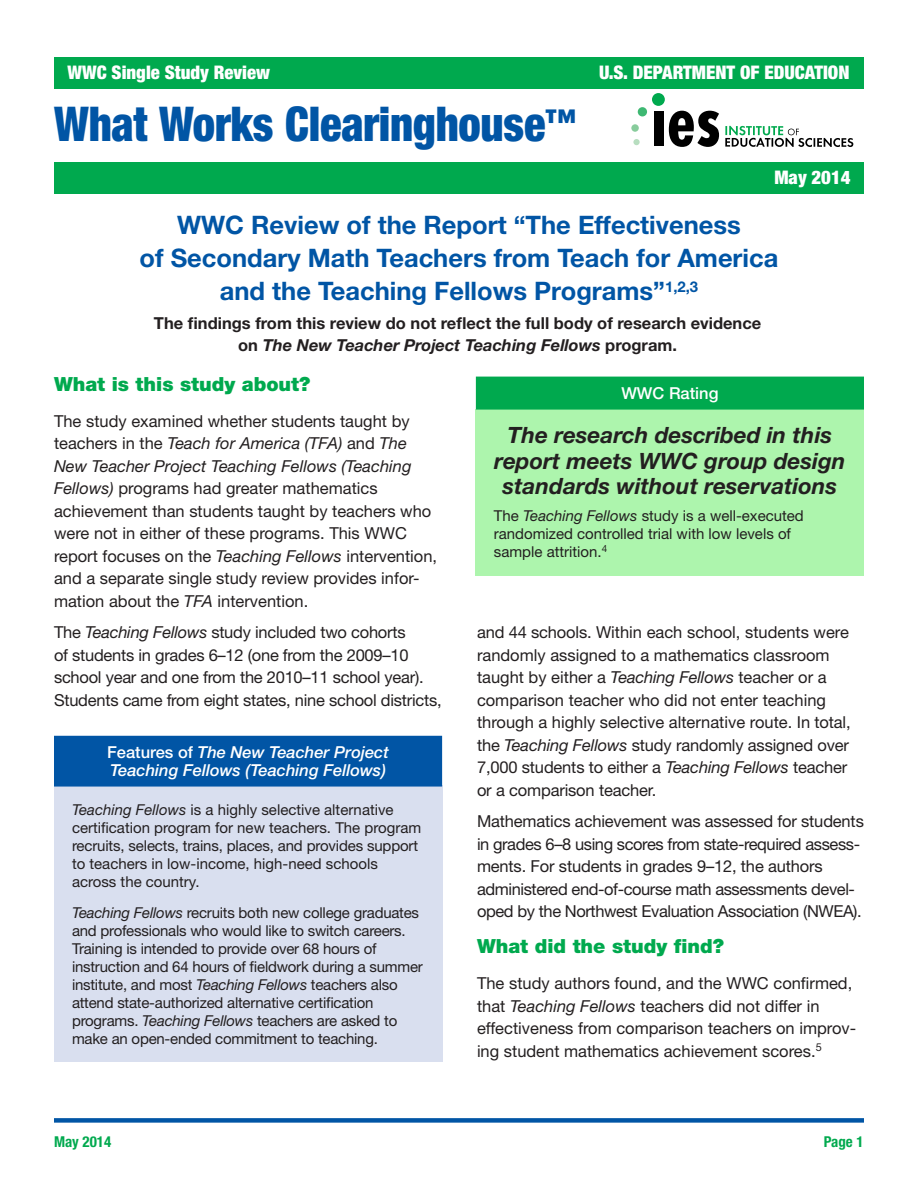
<style>
.page{position:relative;width:918px;height:1188px;background:#fff}
.page>*{position:absolute;margin:0;border:0;box-sizing:border-box;transform-origin:0 0}
.t1{font:900 condensed 48px "Helvetica Neue LT Std";letter-spacing:-.005em;color:#0155a5;scale:.93 1}
.main_headline{font:700 25.5px/33px "Helvetica Neue LT Std";color:#0155a5;text-align:center}
.Box_A_Head{font:italic 700 22.5px/25.5px "Helvetica Neue LT Std";color:#231f20;text-align:center}
.Green_Head{font:900 19.5px "Helvetica Neue LT Std";color:#00a94e}
.banner_headlines{font:900 condensed 18.75px "Helvetica Neue LT Std";color:#fff}
.body_text{font:16.5px/22.5px "Helvetica Neue LT Std";color:#231f20}
.body_text-2{font:16.5px/22.5px "Helvetica Neue LT Std";letter-spacing:-.025em;color:#231f20}
.Subtext{font:700 16.5px/22.5px "Helvetica Neue LT Std";color:#231f20;text-align:center}
.Box_Head{font:italic 500 16.5px/18px "Helvetica Neue LT Std";color:#fff}
.Box_Head-2{font:500 16.5px "Helvetica Neue LT Std";color:#fff}
.Box_text{font:15px/18px "Helvetica Neue LT Std";letter-spacing:-.015em;color:#231f20}
.Page_number{font:700 condensed 15px "Helvetica Neue LT Std";color:#00a94e}
.s1{font-style:italic}
.s2{font-style:normal}
</style>
<div class="page">
<div style="left:54px;top:1118px;width:810px;height:5px;background:#0155a5"></div>
<div style="left:54px;top:57px;width:810px;height:31px;background:#00a94e"></div>
<div style="left:54px;top:162px;width:810px;height:32px;background:#00a94e"></div>
<div style="left:638px;top:107px;width:9px;height:9px;background:#3eb872;border-radius:50%"></div>
<div style="left:631px;top:124px;width:8px;height:8px;background:#88cc9c;border-radius:50%"></div>
<div style="left:633px;top:139px;width:7px;height:6px;background:#b8dec0;border-radius:50%"></div>
<div style="left:652px;top:93px;width:13px;height:13px;background:#00a94e;border-radius:50%"></div>
<div style="left:654px;top:111px;width:10px;height:35px;background:#000"></div>
<svg style="left:669px;top:111px;width:50px;height:36px"></svg>
<svg style="left:725px;top:126px;width:128px;height:21px"></svg>
<div style="left:476px;top:409px;width:388px;height:166px;background:#adf5ad"></div>
<div style="left:477px;top:377px;width:386px;height:32px;background:#00a94e"></div>
<div style="left:476px;top:377px;width:388px;height:33px;border:2px solid #00a94e"></div>
<div style="left:54px;top:786px;width:388px;height:276px;background:#d9dfef"></div>
<div style="left:55px;top:737px;width:386px;height:49px;background:#0155a5"></div>
<div style="left:54px;top:736px;width:388px;height:51px;border:2px solid #0155a5"></div>
<p class="banner_headlines" style="left:68px;top:61px;width:204px">WWC Single Study Review</p>
<p class="banner_headlines" style="left:599px;top:61px;width:252px">U.S. DEPARTMENT OF EDUCATION</p>
<h1 class="t1" style="left:54px;top:94px;width:563px">What Works Clearinghouse<sup>™</sup></h1>
<p class="banner_headlines" style="left:774px;top:166px;width:78px">May 2014</p>
<p class="main_headline" style="left:140px;top:207px;width:640px">WWC Review of the Report “The Effectiveness<br>of Secondary Math Teachers from Teach for America and the Teaching Fellows Programs”<sup>1,2,3</sup></p>
<p class="Subtext" style="left:154px;top:311px;width:609px">The findings from this review do not reflect the full body of research evidence on <span class="s1">The New Teacher Project Teaching Fellows</span> program.</p>
<p class="Green_Head" style="left:54px;top:372px;width:258px">What is this study about?</p>
<p class="body_text" style="left:54px;top:409px;width:385px">The study examined whether students taught by teachers in the <span class="s1">Teach for America (TFA)</span> and <span class="s1">The New Teacher Project Teaching Fellows (Teaching Fellows)</span> programs had greater mathematics achievement than students taught by teachers who were not in either of these programs. This WWC report focuses on the <span class="s1">Teaching Fellows</span> intervention, and a separate single study review provides infor&shy;mation about the <span class="s1">TFA</span> intervention.</p>
<p class="body_text" style="left:54px;top:621px;width:389px">The <span class="s1">Teaching Fellows</span> study included two cohorts<br>of students in grades 6–12 (one from the 2009–10 school year and one from the 2010–11 school year).<br>Students came from eight states, nine school districts,</p>
<p class="Box_Head" style="left:107px;top:743px;width:283px"><span class="s2">Features of</span> The New Teacher Project<br>Teaching Fellows (Teaching Fellows)</p>
<p class="Box_text" style="left:72px;top:800px;width:351px"><span class="s1">Teaching Fellows</span> is a highly selective alternative certification program for new teachers. The program recruits, selects, trains, places, and provides support to teachers in low-income, high-need schools across the country.</p>
<p class="Box_text" style="left:72px;top:903px;width:352px"><span class="s1">Teaching Fellows</span> recruits both new college graduates and professionals who would like to switch careers.<br>Training is intended to provide over 68 hours of instruction and 64 hours of fieldwork during a summer institute, and most <span class="s1">Teaching Fellows</span> teachers also attend state-authorized alternative certification programs. <span class="s1">Teaching Fellows</span> teachers are asked to make an open-ended commitment to teaching.</p>
<p class="Box_Head-2" style="left:621px;top:383px;width:99px">WWC Rating</p>
<p class="Box_A_Head" style="left:494px;top:422px;width:353px">The research described in this report meets WWC group design standards without reservations</p>
<p class="Box_text" style="left:494px;top:507px;width:312px">The <span class="s1">Teaching Fellows</span> study is a well-executed randomized controlled trial with low levels of sample attrition.<sup>4</sup></p>
<p class="body_text" style="left:477px;top:621px;width:375px">and 44 schools. Within each school, students were randomly assigned to a mathematics classroom taught by either a <span class="s1">Teaching Fellows</span> teacher or a comparison teacher who did not enter teaching through a highly selective alternative route. In total, the <span class="s1">Teaching Fellows</span> study randomly assigned over 7,000 students to either a <span class="s1">Teaching Fellows</span> teacher or a comparison teacher.</p>
<p class="body_text-2" style="left:477px;top:810px;width:388px">Mathematics achievement was assessed for students in grades 6–8 using scores from state-required assess&shy;ments. For students in grades 9–12, the authors administered end-of-course math assessments devel&shy;oped by the Northwest Evaluation Association (NWEA).</p>
<p class="Green_Head" style="left:477px;top:935px;width:249px">What did the study find?</p>
<p class="body_text" style="left:477px;top:972px;width:381px">The study authors found, and the WWC confirmed, that <span class="s1">Teaching Fellows</span> teachers did not differ in effectiveness from comparison teachers on improv&shy;ing student mathematics achievement scores.<sup>5</sup></p>
<p class="Page_number" style="left:54px;top:1132px;width:59px">May 2014</p>
<p class="Page_number" style="left:824px;top:1132px;width:41px">Page 1</p>
</div>
